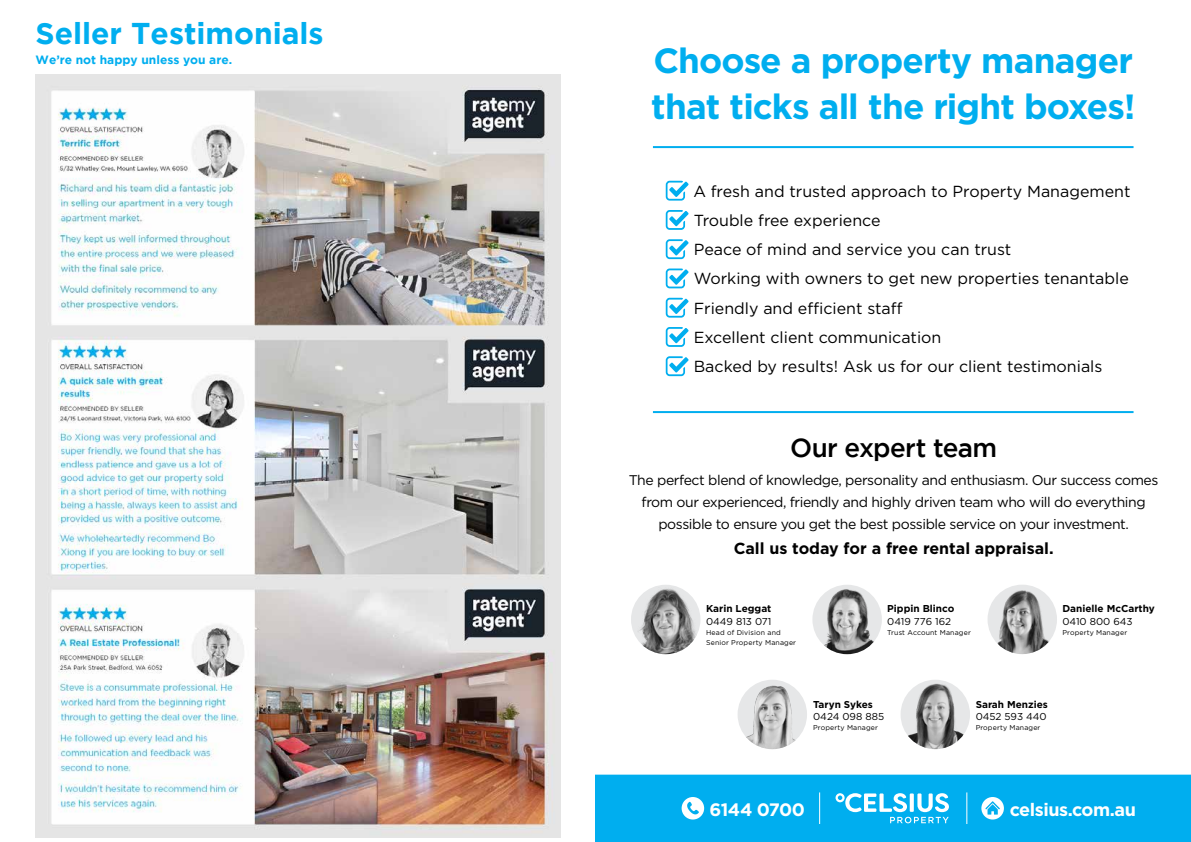
<style>
.page{position:relative;width:1191px;height:842px;background:#fff}
.page>*{position:absolute;margin:0;border:0;box-sizing:border-box;transform-origin:0 0}
.t1{font:700 35px/46px "Gotham";letter-spacing:-.025em;color:#00aeef}
.t2{font:700 30px "Gotham";color:#00aeef}
.t3{font:500 26px "Gotham";letter-spacing:-.025em;color:#000}
.t4{font:700 18px "Gotham";letter-spacing:-.025em;color:#fff}
.t5{font:16px/29.3px "Gotham";color:#000}
.t6{font:700 16px "Gotham";color:#000}
.t7{font:14px/22px "Gotham";letter-spacing:-.03em;color:#000;text-align:center}
.t8{font:700 12px "Gotham";color:#00aeef}
.t9{font:700 10px "Gotham";color:#000}
.t10{font:10px "Gotham";color:#000}
.t11{font:7px/10px "Gotham";letter-spacing:.02em;color:#000}
</style>
<div class="page">
<svg style="left:665px;top:181px;width:23px;height:20px"></svg>
<svg style="left:665px;top:210px;width:23px;height:20px"></svg>
<svg style="left:665px;top:239px;width:23px;height:20px"></svg>
<svg style="left:665px;top:268px;width:23px;height:20px"></svg>
<svg style="left:665px;top:298px;width:23px;height:20px"></svg>
<svg style="left:665px;top:327px;width:23px;height:20px"></svg>
<svg style="left:665px;top:356px;width:23px;height:20px"></svg>
<hr style="left:653px;top:146px;width:480px;height:2px;background:#00aeef">
<hr style="left:653px;top:411px;width:480px;height:2px;background:#00aeef">
<div style="left:595px;top:775px;width:596px;height:67px;background:#00aeef"></div>
<img style="left:631px;top:585px;width:69px;height:69px;border-radius:35px">
<img style="left:812px;top:585px;width:70px;height:69px;border-radius:35px">
<img style="left:987px;top:585px;width:70px;height:69px;border-radius:35px">
<img style="left:900px;top:680px;width:70px;height:69px;border-radius:35px">
<img style="left:737px;top:680px;width:70px;height:69px;border-radius:35px">
<img style="left:36px;top:74px;width:524px;height:764px">
<h2 class="t2" style="left:36px;top:16px;width:290px">Seller Testimonials</h2>
<p class="t8" style="left:36px;top:53px;width:198px">We’re not happy unless you are.</p>
<h1 class="t1" style="left:651px;top:37px;width:486px">Choose a property manager that ticks all the right boxes!</h1>
<p class="t5" style="left:693px;top:176px;width:439px">A fresh and trusted approach to Property Management Trouble free experience<br>Peace of mind and service you can trust<br>Working with owners to get new properties tenantable Friendly and efficient staff<br>Excellent client communication<br>Backed by results! Ask us for our client testimonials</p>
<h3 class="t3" style="left:790px;top:433px;width:209px">Our expert team</h3>
<p class="t7" style="left:629px;top:468px;width:531px">The perfect blend of knowledge, personality and enthusiasm. Our success comes from our experienced, friendly and highly driven team who will do everything possible to ensure you get the best possible service on your investment.</p>
<p class="t6" style="left:733px;top:539px;width:321px">Call us today for a free rental appraisal.</p>
<p class="t9" style="left:706px;top:603px;width:67px">Karin Leggat</p>
<p class="t10" style="left:706px;top:615px;width:67px">0449 813 071</p>
<p class="t11" style="left:706px;top:627px;width:92px">Head of Division and<br>Senior Property Manager</p>
<p class="t9" style="left:887px;top:603px;width:69px">Pippin Blinco</p>
<p class="t10" style="left:887px;top:615px;width:65px">0419 776 162</p>
<p class="t11" style="left:887px;top:627px;width:85px">Trust Account Manager</p>
<p class="t9" style="left:1062px;top:603px;width:94px">Danielle McCarthy</p>
<p class="t10" style="left:1062px;top:615px;width:72px">0410 800 643</p>
<p class="t11" style="left:1062px;top:627px;width:66px">Property Manager</p>
<p class="t9" style="left:813px;top:699px;width:61px">Taryn Sykes</p>
<p class="t10" style="left:813px;top:710px;width:72px">0424 098 885</p>
<p class="t11" style="left:813px;top:722px;width:66px">Property Manager</p>
<p class="t9" style="left:975px;top:699px;width:74px">Sarah Menzies</p>
<p class="t10" style="left:975px;top:710px;width:73px">0452 593 440</p>
<p class="t11" style="left:975px;top:722px;width:66px">Property Manager</p>
<p class="t4" style="left:709px;top:799px;width:97px">6144 0700</p>
<p class="t4" style="left:1009px;top:799px;width:128px">celsius.com.au</p>
</div>
